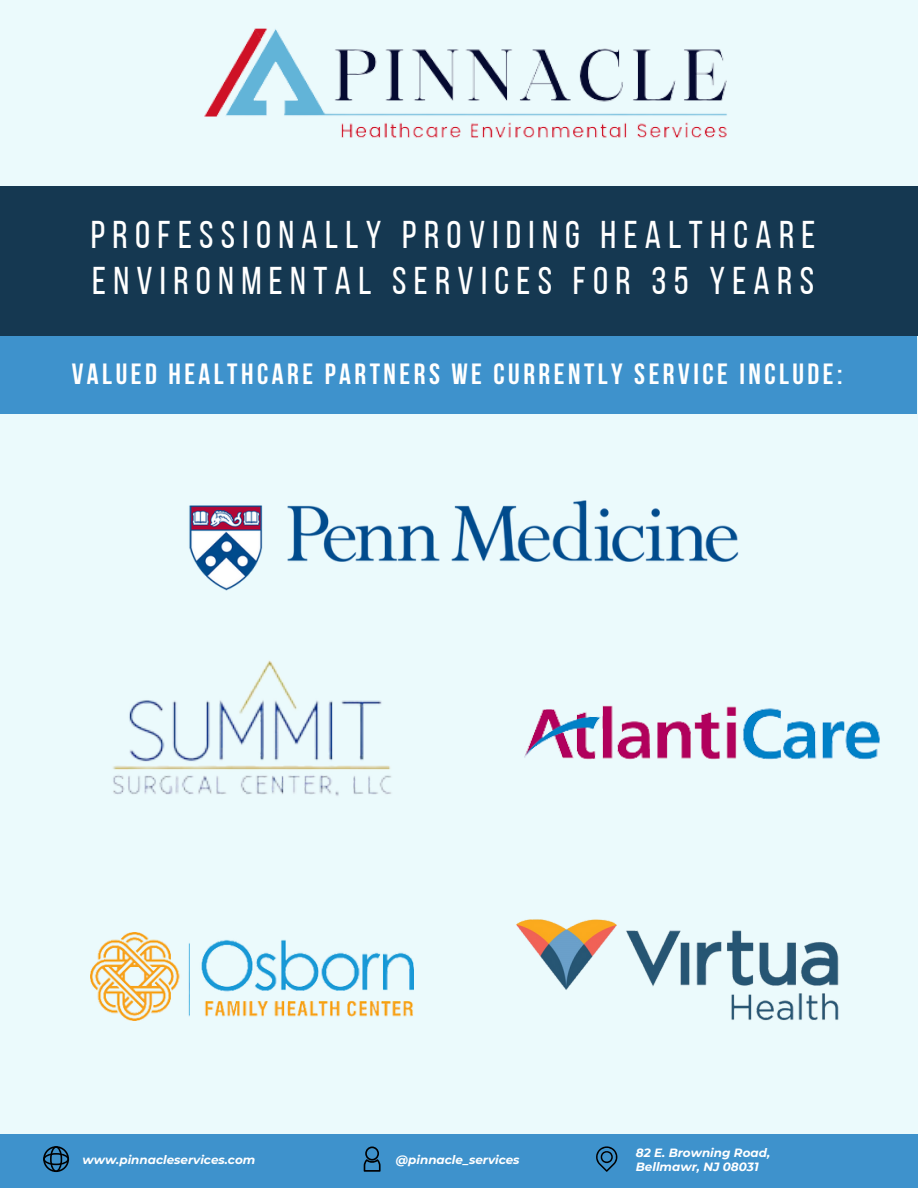
<style>
.page{position:relative;width:918px;height:1188px;background:#ebfafc}
.page>*{position:absolute;margin:0;border:0;box-sizing:border-box;transform-origin:0 0}
.t1{font:38.7px/46.2px "Bebas Neue";letter-spacing:.19em;color:#fff}
.t2{font:700 29.1px "Bebas Neue";letter-spacing:.12em;color:#fff}
.t3{font:italic 700 12px/14px "Montserrat";color:#fff}
</style>
<div class="page">
<div style="left:0;top:1134px;width:918px;height:54px;background:#3e92cc"></div>
<div style="left:0;top:336px;width:917px;height:78px;background:#3e92cc"></div>
<svg style="left:43px;top:1146px;width:26px;height:26px"></svg>
<svg style="left:596px;top:1146px;width:21px;height:26px"></svg>
<svg style="left:364px;top:1147px;width:17px;height:25px"></svg>
<img style="left:516px;top:919px;width:323px;height:102px">
<img style="left:189px;top:500px;width:550px;height:91px">
<img style="left:524px;top:705px;width:356px;height:55px">
<img style="left:113px;top:660px;width:278px;height:136px">
<img style="left:90px;top:932px;width:323px;height:89px">
<img style="left:204px;top:28px;width:523px;height:110px">
<div style="left:0;top:187px;width:918px;height:149px;background:#153851"></div>
<p class="t1" style="left:91px;top:215px;width:726px">PROFESSIONALLY PROVIDING HEALTHCARE<br>ENVIRONMENTAL SERVICES FOR 35 YEARS</p>
<p class="t2" style="left:72px;top:362px;width:772px">VALUED HEALTHCARE PARTNERS WE CURRENTLY SERVICE INCLUDE:</p>
<p class="t3" style="left:83px;top:1152px;width:174px">www.pinnacleservices.com</p>
<p class="t3" style="left:396px;top:1152px;width:125px">@pinnacle_services</p>
<p class="t3" style="left:636px;top:1146px;width:136px">82 E. Browning Road,<br>Bellmawr, NJ 08031</p>
</div>
